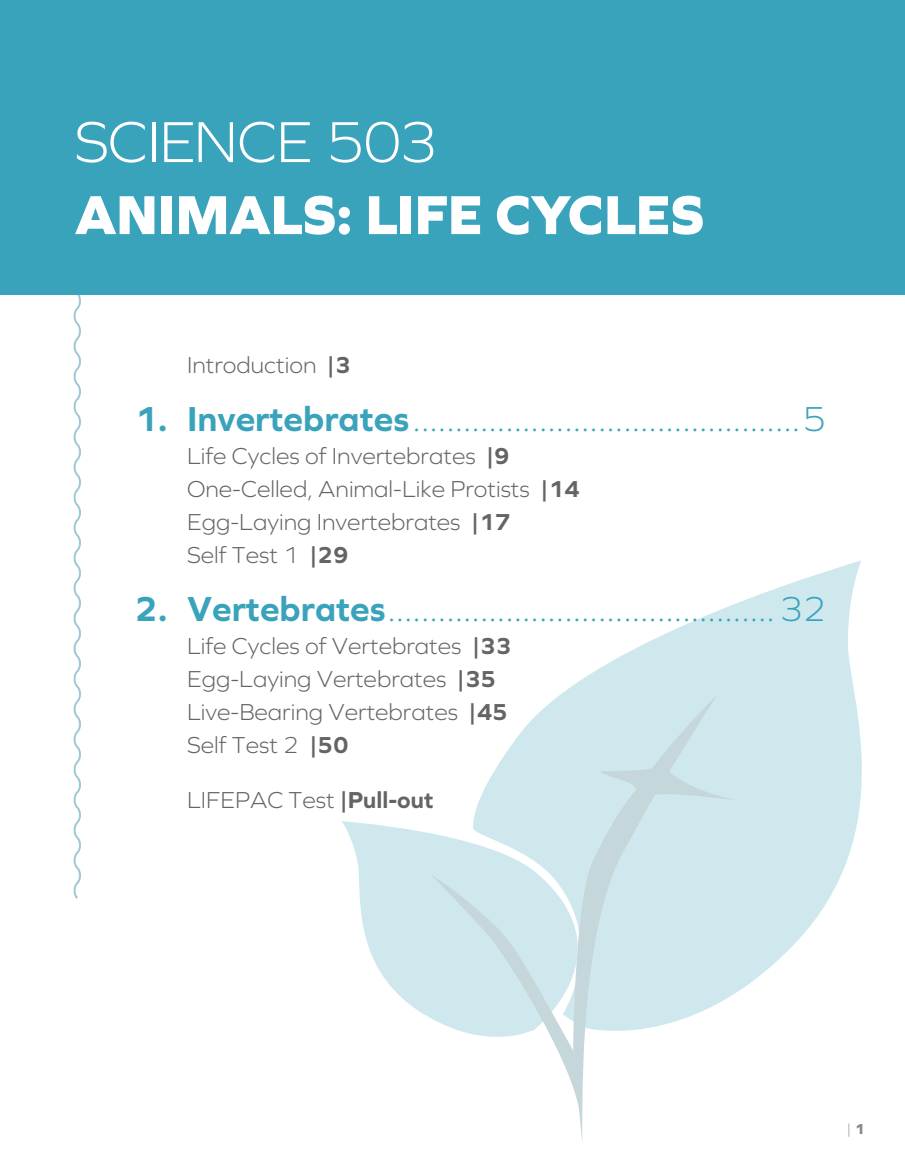
<style>
.page{position:relative;width:905px;height:1175px;background:#fff}
.page>*{position:absolute;margin:0;border:0;box-sizing:border-box;transform-origin:0 0}
.t1{font:300 60px "Graphie";letter-spacing:-.02em;color:#fff}
.t2{font:800 57px "Graphie";letter-spacing:-.015em;color:#fff}
.t3{font:300 36px "Graphie";color:#3aa3bc}
.t4{font:300 24px/33px "Graphie";color:#636466}
.t5{font:300 15px "Graphie";color:#87898c}
.s1{font-weight:700}
.s2{font-weight:800}
</style>
<div class="page">
<svg style="left:73px;top:295px;width:8px;height:604px"></svg>
<svg style="left:473px;top:560px;width:389px;height:421px;fill:#cee8ee"></svg>
<svg style="left:573px;top:694px;width:180px;height:448px;fill:#cee8ee"></svg>
<svg style="left:342px;top:821px;width:289px;height:234px;fill:#cee8ee"></svg>
<svg style="left:430px;top:874px;width:149px;height:234px"></svg>
<div style="left:0;top:0;width:904px;height:295px;background:#3aa3bc"></div>
<h1 class="t1" style="left:74px;top:107px;width:364px">SCIENCE 503</h1>
<h2 class="t2" style="left:74px;top:181px;width:631px">ANIMALS: LIFE CYCLES</h2>
<p class="t4" style="left:187px;top:348px;width:165px">Introduction <span class="s1">|3</span></p>
<h3 class="t3" style="left:134px;top:398px;width:693px"><span class="s1">1. Invertebrates</span>..............................................5</h3>
<p class="t4" style="left:187px;top:439px;width:394px">Life Cycles of Invertebrates <span class="s1">|9<br></span>One-Celled, Animal-Like Protists <span class="s1">|14<br></span>Egg-Laying Invertebrates <span class="s1">|17<br></span>Self Test 1 <span class="s1">|29</span></p>
<h3 class="t3" style="left:134px;top:588px;width:693px"><span class="s1">2. Vertebrates</span>..............................................32</h3>
<p class="t4" style="left:187px;top:629px;width:326px">Life Cycles of Vertebrates <span class="s1">|33<br></span>Egg-Laying Vertebrates <span class="s1">|35<br></span>Live-Bearing Vertebrates <span class="s1">|45<br></span>Self Test 2 <span class="s1">|50</span></p>
<p class="t4" style="left:187px;top:783px;width:248px">LIFEPAC Test <span class="s1">|Pull-out</span></p>
<p class="t5" style="left:846px;top:1120px;width:20px">| <span class="s2">1</span></p>
</div>
